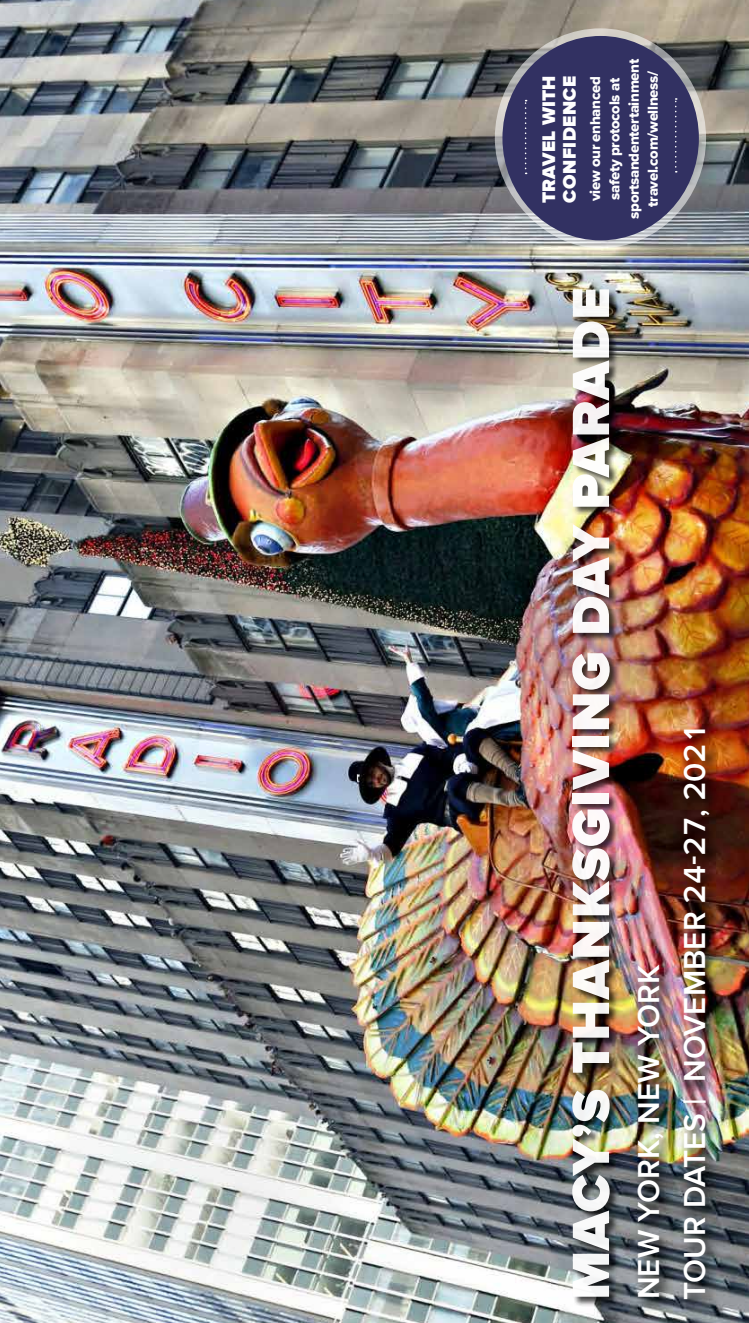
<style>
.page{position:relative;width:749px;height:1323px;background:#fff}
.page>*{position:absolute;margin:0;border:0;box-sizing:border-box;transform-origin:0 0}
.t1{font:900 54.25px "Proxima Nova";letter-spacing:.015em;color:#fff}
.t2{font:600 31.5px/45.9px "Proxima Nova";color:#fff}
.t3{font:900 18.9px/20.7px "Proxima Nova";letter-spacing:.025em;color:#fff}
.t4{font:14.88px/19.2px "Proxima Nova Extrabld";letter-spacing:-.02em;color:#fff;text-align:center}
</style>
<div class="page">
<img style="left:0;top:0;width:748px;height:1323px">
<div style="left:679px;top:727px;width:44px;height:587px;background:#000;opacity:.9"></div>
<div style="left:572px;top:289px;width:47px;height:1018px;background:#000;opacity:.75"></div>
<div style="left:633px;top:962px;width:44px;height:351px;background:#000;opacity:.9"></div>
<svg style="left:494px;top:28px;width:211px;height:220px;background:#b6b7b8"></svg>
<div style="left:502px;top:36px;width:196px;height:204px;background:#323162;border-radius:50%"></div>
<svg style="left:524px;top:100px;width:2px;height:74px"></svg>
<svg style="left:675px;top:98px;width:1px;height:75px"></svg>
<p class="t4" style="left:585px;top:219px;width:161px;rotate:-90deg">view our enhanced safety protocols at sportsandentertainment</p>
<p class="t3" style="left:538px;top:203px;width:129px;rotate:-90deg">TRAVEL WITH<br>CONFIDENCE</p>
<p class="t4" style="left:643px;top:207px;width:137px;rotate:-90deg">travel.com/wellness/</p>
<h1 class="t1" style="left:559px;top:1300px;width:1014px;rotate:-90deg">MACY’S THANKSGIVING DAY PARADE</h1>
<h2 class="t2" style="left:626px;top:1300px;width:578px;rotate:-90deg">NEW YORK, NEW YORK<br>TOUR DATES | NOVEMBER 24-27, 2021</h2>
</div>
